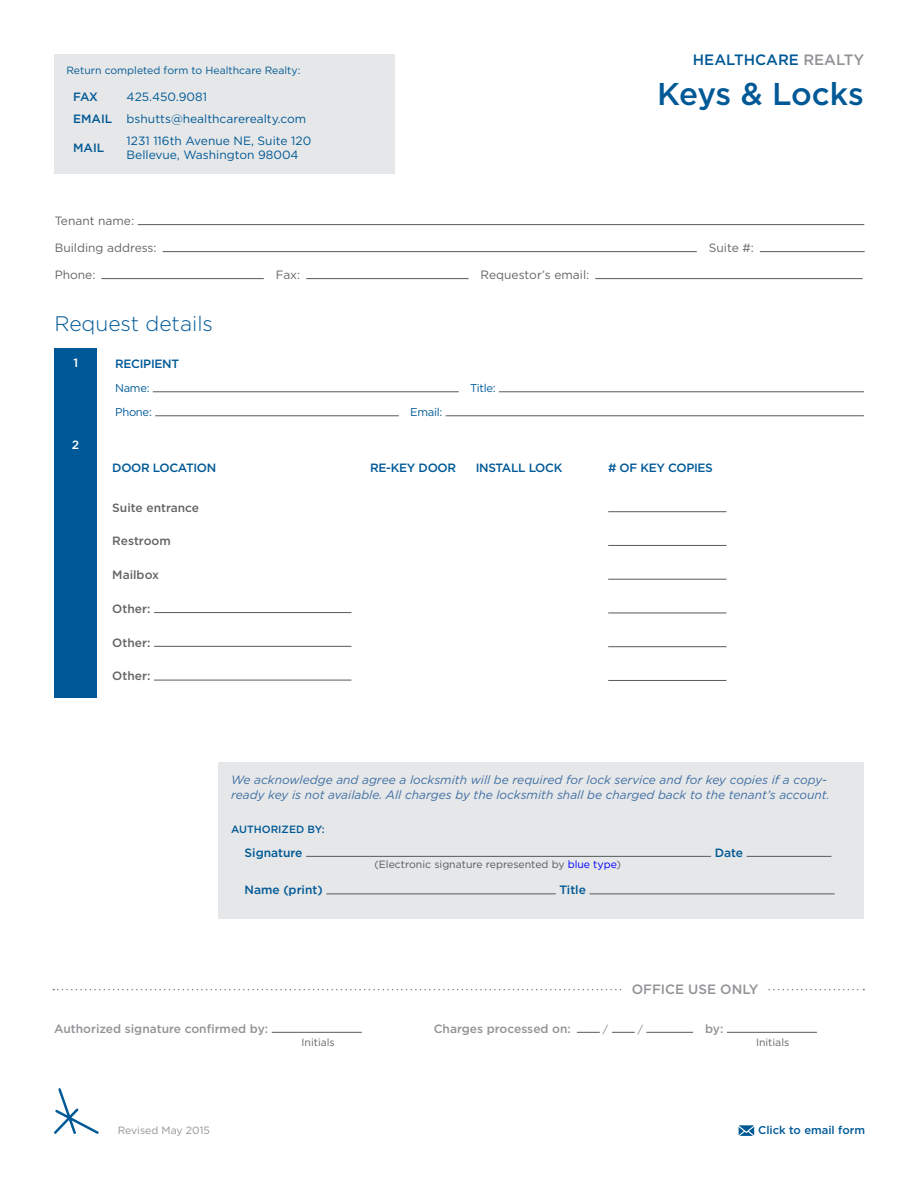
<style>
.page{position:relative;width:918px;height:1188px;background:#fff}
.page>*{position:absolute;margin:0;border:0;box-sizing:border-box;transform-origin:0 0}
.t1{font:500 31.5px "Gotham";letter-spacing:-.01em;color:#005996}
.t2{font:300 21px "Gotham";color:#005996}
.t3{font:500 15px "Gotham";color:#005996}
.t4{font:500 13.5px "Gotham";color:#919396}
.t5{font:italic 12px/15px "Gotham";color:#3d6ea4}
.t6{font:12px/21.6px "Gotham";color:#005996}
.t7{font:500 12px "Gotham";letter-spacing:-.025em;color:#005996}
.t8{font:12px "Gotham";color:#636466}
.t9{font:500 12px "Gotham";color:#919396}
.t10{font:500 12px "Gotham";color:#636466}
.t11{font:500 12px "Gotham";color:#005996}
.t12{font:500 12px "Gotham";color:#fff}
.t13{font:11.25px "Gotham";letter-spacing:-.025em;color:#005996}
.t14{font:500 11.25px "Gotham";color:#005996}
.t15{font:10.5px "Gotham";color:#58595b}
.t16{font:10.5px "Gotham";color:#005996}
.t17{font:10.5px "Gotham";color:#636466}
.t18{font:10.5px "Gotham";color:#919396}
.t19{font:500 10.5px "Gotham";color:#005996}
.t20{font:10.5px "Gotham";color:#808285}
.s1{font-weight:500}
.s2{color:#919396}
.s3{color:#00f}
</style>
<div class="page">
<svg style="left:54px;top:1088px;width:45px;height:46px"></svg>
<svg style="left:739px;top:1125px;width:15px;height:11px"></svg>
<div style="left:54px;top:54px;width:340px;height:120px;background:#e6e7e8"></div>
<div style="left:219px;top:762px;width:645px;height:156px;background:#e6e7e8"></div>
<div style="left:54px;top:348px;width:43px;height:350px;background:#005996"></div>
<hr style="left:153px;top:391px;width:306px;height:1px;background:#58595b">
<hr style="left:499px;top:391px;width:365px;height:1px;background:#58595b">
<hr style="left:155px;top:415px;width:244px;height:1px;background:#58595b">
<hr style="left:446px;top:415px;width:418px;height:1px;background:#58595b">
<hr style="left:608px;top:511px;width:118px;height:1px;background:#58595b">
<hr style="left:608px;top:545px;width:118px;height:1px;background:#58595b">
<hr style="left:608px;top:579px;width:118px;height:1px;background:#58595b">
<hr style="left:608px;top:613px;width:118px;height:1px;background:#58595b">
<hr style="left:608px;top:646px;width:118px;height:1px;background:#58595b">
<hr style="left:608px;top:680px;width:118px;height:1px;background:#58595b">
<hr style="left:154px;top:612px;width:197px;height:1px;background:#58595b">
<hr style="left:154px;top:646px;width:197px;height:1px;background:#58595b">
<hr style="left:154px;top:680px;width:197px;height:1px;background:#58595b">
<svg style="left:53px;top:989px;width:811px;height:1px"></svg>
<div style="left:624px;top:984px;width:142px;height:13px;background:#fff"></div>
<hr style="left:272px;top:1032px;width:90px;height:1px;background:#58595b">
<svg style="left:577px;top:1032px;width:23px;height:1px"></svg>
<svg style="left:612px;top:1032px;width:23px;height:1px"></svg>
<hr style="left:646px;top:1032px;width:47px;height:1px;background:#58595b">
<hr style="left:727px;top:1032px;width:90px;height:1px;background:#58595b">
<hr style="left:306px;top:856px;width:405px;height:1px;background:#58595b">
<hr style="left:747px;top:856px;width:84px;height:1px;background:#58595b">
<hr style="left:326px;top:893px;width:230px;height:1px;background:#58595b">
<hr style="left:590px;top:893px;width:245px;height:1px;background:#58595b">
<hr style="left:138px;top:224px;width:726px;height:1px;background:#58595b">
<hr style="left:163px;top:251px;width:534px;height:1px;background:#58595b">
<hr style="left:760px;top:251px;width:105px;height:1px;background:#58595b">
<hr style="left:101px;top:278px;width:163px;height:1px;background:#58595b">
<hr style="left:306px;top:278px;width:163px;height:1px;background:#58595b">
<hr style="left:595px;top:278px;width:268px;height:1px;background:#58595b">
<p class="t16" style="left:66px;top:63px;width:236px">Return completed form to Healthcare Realty:</p>
<p class="t7" style="left:73px;top:89px;width:26px">FAX</p>
<p class="t6" style="left:73px;top:86px;width:235px;text-indent:53px">425.450.9081<br><span class="s1">EMAIL</span> bshutts@healthcarerealty.com</p>
<p class="t7" style="left:73px;top:140px;width:33px">MAIL</p>
<p class="t6" style="left:127px;top:134px;width:186px;line-height:13.5px">1231 116th Avenue NE, Suite 120<br>Bellevue, Washington 98004</p>
<p class="t3" style="left:693px;top:50px;width:173px">HEALTHCARE <span class="s2">REALTY</span></p>
<h1 class="t1" style="left:657px;top:73px;width:208px">Keys &amp; Locks</h1>
<p class="t8" style="left:55px;top:213px;width:81px">Tenant name:</p>
<p class="t8" style="left:55px;top:240px;width:103px">Building address:</p>
<p class="t8" style="left:709px;top:240px;width:47px">Suite #:</p>
<p class="t8" style="left:55px;top:267px;width:42px">Phone:</p>
<p class="t8" style="left:276px;top:267px;width:26px">Fax:</p>
<p class="t8" style="left:481px;top:267px;width:110px">Requestor’s email:</p>
<h2 class="t2" style="left:54px;top:310px;width:160px">Request details</h2>
<p class="t7" style="left:115px;top:356px;width:66px">RECIPIENT</p>
<p class="t13" style="left:115px;top:381px;width:36px">Name:</p>
<p class="t13" style="left:470px;top:381px;width:27px">Title:</p>
<p class="t13" style="left:115px;top:405px;width:38px">Phone:</p>
<p class="t13" style="left:410px;top:405px;width:34px">Email:</p>
<p class="t12" style="left:73px;top:355px;width:6px">1</p>
<p class="t12" style="left:72px;top:437px;width:9px">2</p>
<p class="t7" style="left:112px;top:460px;width:106px">DOOR LOCATION</p>
<p class="t7" style="left:370px;top:460px;width:88px">RE-KEY DOOR</p>
<p class="t7" style="left:476px;top:460px;width:88px">INSTALL LOCK</p>
<p class="t7" style="left:608px;top:460px;width:106px"># OF KEY COPIES</p>
<p class="t10" style="left:112px;top:500px;width:88px">Suite entrance</p>
<p class="t10" style="left:112px;top:533px;width:60px">Restroom</p>
<p class="t10" style="left:112px;top:567px;width:48px">Mailbox</p>
<p class="t10" style="left:112px;top:601px;width:40px">Other:</p>
<p class="t10" style="left:112px;top:635px;width:40px">Other:</p>
<p class="t10" style="left:112px;top:668px;width:40px">Other:</p>
<p class="t5" style="left:231px;top:772px;width:600px">We acknowledge and agree a locksmith will be required for lock service and for key copies if a copy&shy;ready key is not available. All charges by the locksmith shall be charged back to the tenant’s account.</p>
<p class="t19" style="left:231px;top:822px;width:95px">AUTHORIZED BY:</p>
<p class="t11" style="left:245px;top:845px;width:59px">Signature</p>
<p class="t7" style="left:715px;top:845px;width:30px">Date</p>
<p class="t11" style="left:245px;top:882px;width:80px">Name (print)</p>
<p class="t7" style="left:559px;top:882px;width:28px">Title</p>
<p class="t15" style="left:374px;top:857px;width:248px">(Electronic signature represented by <span class="s3">blue type</span>)</p>
<p class="t4" style="left:632px;top:981px;width:128px">OFFICE USE ONLY</p>
<p class="t9" style="left:54px;top:1021px;width:216px">Authorized signature confirmed by:</p>
<p class="t9" style="left:434px;top:1021px;width:139px">Charges processed on:</p>
<p class="t20" style="left:603px;top:1022px;width:7px">/</p>
<p class="t20" style="left:638px;top:1022px;width:7px">/</p>
<p class="t9" style="left:705px;top:1021px;width:20px">by:</p>
<p class="t17" style="left:302px;top:1036px;width:35px">Initials</p>
<p class="t17" style="left:756px;top:1036px;width:35px">Initials</p>
<p class="t18" style="left:118px;top:1123px;width:94px">Revised May 2015</p>
<p class="t14" style="left:758px;top:1123px;width:109px">Click to email form</p>
</div>
